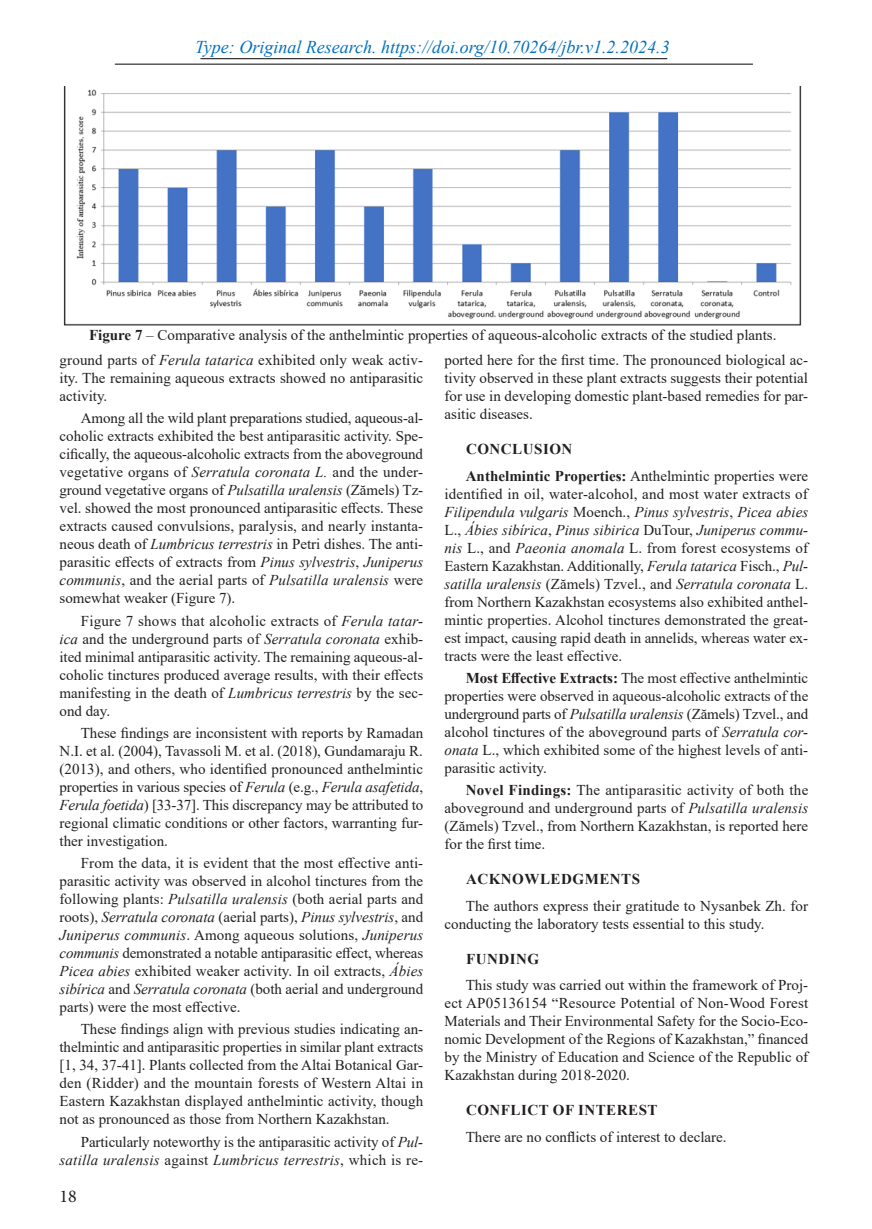
<style>
.page{position:relative;width:872px;height:1229px;background:#fff}
.page>*{position:absolute;margin:0;border:0;box-sizing:border-box;transform-origin:0 0}
.t1{font:italic 18px "Times New Roman";color:#0070c0}
.t2{font:18px "Minion Pro";color:#231f20}
.Английский_Общий{font:15px/18px "Times New Roman";color:#231f20;text-align:justify}
.Подпись_рисунков{font:15px "Times New Roman";color:#231f20}
.Заголовки{font:700 15px "Times New Roman";letter-spacing:.035em;color:#231f20}
.s1{font-weight:700}
.s2{font-style:italic}
</style>
<div class="page">
<hr style="left:200px;top:58px;width:467px;height:1px;background:#231f20">
<hr style="left:115px;top:64px;width:638px;height:1px;background:#231f20">
<img style="left:63px;top:87px;width:739px;height:239px">
<p class="t1" style="left:195px;top:34px;width:476px">Type: Original Research. https://doi.org/10.70264/jbr.v1.2.2024.3</p>
<p class="Подпись_рисунков" style="left:89px;top:324px;width:689px"><span class="s1">Figure 7</span> – Comparative analysis of the anthelmintic properties of aqueous-alcoholic extracts of the studied plants.</p>
<p class="Английский_Общий" style="left:60px;top:351px;width:365px">ground parts of <span class="s2">Ferula tatarica</span> exhibited only weak activ&shy;ity. The remaining aqueous extracts showed no antiparasitic activity.</p>
<p class="Английский_Общий" style="left:60px;top:409px;width:365px;text-indent:21px">Among all the wild plant preparations studied, aqueous-al&shy;coholic extracts exhibited the best antiparasitic activity. Spe&shy;cifically, the aqueous-alcoholic extracts from the aboveground vegetative organs of <span class="s2">Serratula coronata L.</span> and the under&shy;ground vegetative organs of <span class="s2">Pulsatilla uralensis</span> (Zămels) Tz&shy;vel. showed the most pronounced antiparasitic effects. These extracts caused convulsions, paralysis, and nearly instanta&shy;neous death of <span class="s2">Lumbricus terrestris</span> in Petri dishes. The anti&shy;parasitic effects of extracts from <span class="s2">Pinus sylvestris</span>, <span class="s2">Juniperus communis</span>, and the aerial parts of <span class="s2">Pulsatilla uralensis</span> were somewhat weaker (Figure 7).</p>
<p class="Английский_Общий" style="left:60px;top:611px;width:365px;text-indent:21px">Figure 7 shows that alcoholic extracts of <span class="s2">Ferula tatar&shy;ica</span> and the underground parts of <span class="s2">Serratula coronata</span> exhib&shy;ited minimal antiparasitic activity. The remaining aqueous-al&shy;coholic tinctures produced average results, with their effects manifesting in the death of <span class="s2">Lumbricus terrestris</span> by the sec&shy;ond day.</p>
<p class="Английский_Общий" style="left:60px;top:723px;width:365px;text-indent:21px">These findings are inconsistent with reports by Ramadan N.I. et al. (2004), Tavassoli M. et al. (2018), Gundamaraju R. (2013), and others, who identified pronounced anthelmintic properties in various species of <span class="s2">Ferula</span> (e.g., <span class="s2">Ferula asafetida</span>, <span class="s2">Ferula foetida</span>) [33-37]. This discrepancy may be attributed to regional climatic conditions or other factors, warranting fur&shy;ther investigation.</p>
<p class="Английский_Общий" style="left:60px;top:854px;width:365px;text-indent:21px">From the data, it is evident that the most effective anti&shy;parasitic activity was observed in alcohol tinctures from the following plants: <span class="s2">Pulsatilla uralensis</span> (both aerial parts and roots), <span class="s2">Serratula coronata</span> (aerial parts), <span class="s2">Pinus sylvestris</span>, and <span class="s2">Juniperus communis</span>. Among aqueous solutions, <span class="s2">Juniperus communis</span> demonstrated a notable antiparasitic effect, whereas <span class="s2">Picea abies</span> exhibited weaker activity. In oil extracts, <span class="s2">Ábies sibírica</span> and <span class="s2">Serratula coronata</span> (both aerial and underground parts) were the most effective.</p>
<p class="Английский_Общий" style="left:60px;top:1020px;width:365px;text-indent:21px">These findings align with previous studies indicating an&shy;thelmintic and antiparasitic properties in similar plant extracts [1, 34, 37-41]. Plants collected from the Altai Botanical Gar&shy;den (Ridder) and the mountain forests of Western Altai in Eastern Kazakhstan displayed anthelmintic activity, though not as pronounced as those from Northern Kazakhstan.</p>
<p class="Английский_Общий" style="left:60px;top:1132px;width:365px;text-align:right">Particularly noteworthy is the antiparasitic activity of <span class="s2">Pul&shy;satilla uralensis</span> against <span class="s2">Lumbricus terrestris</span>, which is re-</p>
<p class="t2" style="left:60px;top:1184px;width:19px">18</p>
<p class="Английский_Общий" style="left:444px;top:351px;width:365px">ported here for the first time. The pronounced biological ac&shy;tivity observed in these plant extracts suggests their potential for use in developing domestic plant-based remedies for par&shy;asitic diseases.</p>
<p class="Заголовки" style="left:466px;top:438px;width:108px">CONCLUSION</p>
<p class="Английский_Общий" style="left:444px;top:466px;width:365px;text-indent:21px"><span class="s1">Anthelmintic Properties:</span> Anthelmintic properties were identified in oil, water-alcohol, and most water extracts of <span class="s2">Filipendula vulgaris</span> Moench., <span class="s2">Pinus sylvestris</span>, <span class="s2">Picea abies </span>L., <span class="s2">Ábies sibírica</span>, <span class="s2">Pinus sibirica</span> DuTour, <span class="s2">Juniperus commu&shy;nis</span> L., and <span class="s2">Paeonia anomala</span> L. from forest ecosystems of Eastern Kazakhstan. Additionally, <span class="s2">Ferula tatarica</span> Fisch., <span class="s2">Pul&shy;satilla uralensis</span> (Zămels) Tzvel., and <span class="s2">Serratula coronata</span> L. from Northern Kazakhstan ecosystems also exhibited anthel&shy;mintic properties. Alcohol tinctures demonstrated the great&shy;est impact, causing rapid death in annelids, whereas water ex&shy;tracts were the least effective.</p>
<p class="Английский_Общий" style="left:444px;top:668px;width:365px;text-indent:21px"><span class="s1">Most Effective Extracts:</span> The most effective anthelmintic properties were observed in aqueous-alcoholic extracts of the underground parts of <span class="s2">Pulsatilla uralensis</span> (Zămels) Tzvel., and alcohol tinctures of the aboveground parts of <span class="s2">Serratula cor&shy;onata</span> L., which exhibited some of the highest levels of anti&shy;parasitic activity.</p>
<p class="Английский_Общий" style="left:444px;top:781px;width:365px;text-indent:21px"><span class="s1">Novel Findings:</span> The antiparasitic activity of both the aboveground and underground parts of <span class="s2">Pulsatilla uralensis </span>(Zămels) Tzvel., from Northern Kazakhstan, is reported here for the first time.</p>
<p class="Заголовки" style="left:466px;top:868px;width:176px">ACKNOWLEDGMENTS</p>
<p class="Английский_Общий" style="left:444px;top:896px;width:365px;text-indent:21px">The authors express their gratitude to Nysanbek Zh. for conducting the laboratory tests essential to this study.</p>
<p class="Заголовки" style="left:466px;top:948px;width:75px">FUNDING</p>
<p class="Английский_Общий" style="left:444px;top:976px;width:365px;text-indent:21px">This study was carried out within the framework of Proj&shy;ect AP05136154 “Resource Potential of Non-Wood Forest Materials and Their Environmental Safety for the Socio-Eco&shy;nomic Development of the Regions of Kazakhstan,” financed by the Ministry of Education and Science of the Republic of Kazakhstan during 2018-2020.</p>
<p class="Заголовки" style="left:466px;top:1099px;width:193px">CONFLICT OF INTEREST</p>
<p class="Английский_Общий" style="left:466px;top:1127px;width:262px">There are no conflicts of interest to declare.</p>
</div>
